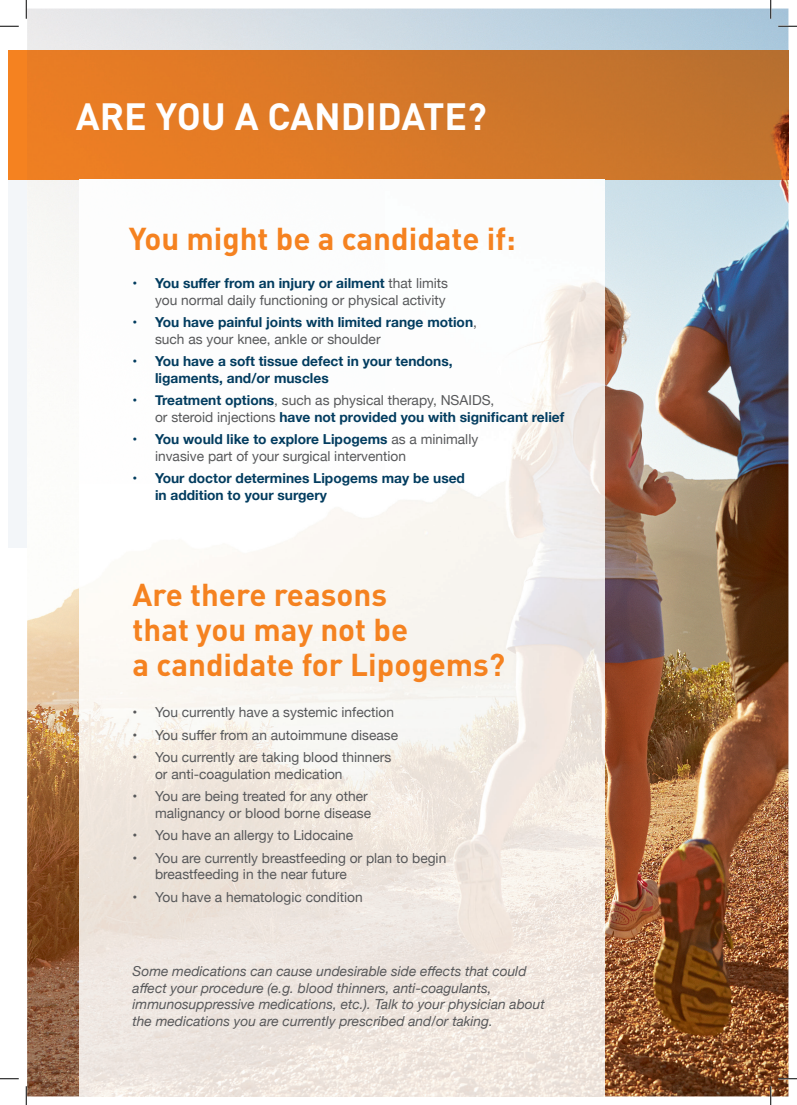
<style>
.page{position:relative;width:797px;height:1105px;background:#fff}
.page>*{position:absolute;margin:0;border:0;box-sizing:border-box;transform-origin:0 0}
.t1{font:700 37.5px "DIN";color:#fff}
.t2{font:700 31.25px/35px "DIN";color:#f58220}
.t3{font:13.75px/16.5px "Helvetica Neue";color:#57585a}
.t4{font:700 13.75px/16.5px "Helvetica Neue";color:#023c5f}
.t5{font:italic 13.75px/16.5px "Helvetica Neue";color:#57585a}
.s1{font-weight:700;color:#023c5f}
.s2{font-weight:400;color:#57585a}
</style>
<div class="page">
<div style="left:9px;top:179px;width:18px;height:369px;background:#f3f6f9"></div>
<img style="left:27px;top:9px;width:761px;height:1087px">
<div style="left:9px;top:50px;width:18px;height:129px;background:#f58220"></div>
<img style="left:27px;top:50px;width:761px;height:129px">
<img style="left:79px;top:179px;width:525px;height:917px">
<svg style="left:0;top:25px;width:19px;height:2px"></svg>
<svg style="left:778px;top:25px;width:19px;height:2px"></svg>
<svg style="left:0;top:1078px;width:19px;height:1px"></svg>
<svg style="left:778px;top:1078px;width:19px;height:1px"></svg>
<svg style="left:25px;top:0;width:2px;height:19px"></svg>
<svg style="left:25px;top:1086px;width:2px;height:19px"></svg>
<svg style="left:770px;top:0;width:1px;height:19px"></svg>
<svg style="left:770px;top:1086px;width:1px;height:19px"></svg>
<h1 class="t1" style="left:76px;top:92px;width:412px">ARE YOU A CANDIDATE?</h1>
<h2 class="t2" style="left:129px;top:220px;width:388px">You might be a candidate if:</h2>
<p class="t3" style="left:133px;top:276px;width:317px;text-align:right"><span class="s1">• You suffer from an injury or ailment</span> that limits you normal daily functioning or physical activity</p>
<p class="t4" style="left:155px;top:314px;width:323px;text-indent:-22px">• You have painful joints with limited range motion<span class="s2">, such as your knee, ankle or shoulder</span></p>
<p class="t4" style="left:155px;top:353px;width:299px;text-indent:-22px">• You have a soft tissue defect in your tendons, ligaments, and/or muscles</p>
<p class="t4" style="left:155px;top:392px;width:411px;text-indent:-22px">• Treatment options<span class="s2">, such as physical therapy, NSAIDS,<br>or steroid injections</span> have not provided you with significant relief</p>
<p class="t3" style="left:155px;top:432px;width:325px;text-indent:-22px"><span class="s1">• You would like to explore Lipogems</span> as a minimally invasive part of your surgical intervention</p>
<p class="t4" style="left:155px;top:470px;width:311px;text-indent:-22px">• Your doctor determines Lipogems may be used in addition to your surgery</p>
<h2 class="t2" style="left:133px;top:575px;width:374px">Are there reasons<br>that you may not be<br>a candidate for Lipogems?</h2>
<p class="t3" style="left:133px;top:705px;width:263px">• You currently have a systemic infection</p>
<p class="t3" style="left:133px;top:727px;width:267px">• You suffer from an autoimmune disease</p>
<p class="t3" style="left:155px;top:750px;width:238px;text-indent:-22px">• You currently are taking blood thinners or anti-coagulation medication</p>
<p class="t3" style="left:133px;top:789px;width:240px;text-align:right">• You are being treated for any other malignancy or blood borne disease</p>
<p class="t3" style="left:133px;top:828px;width:222px">• You have an allergy to Lidocaine</p>
<p class="t3" style="left:155px;top:850px;width:293px;text-indent:-22px">• You are currently breastfeeding or plan to begin breastfeeding in the near future</p>
<p class="t3" style="left:133px;top:889px;width:232px">• You have a hematologic condition</p>
<p class="t5" style="left:133px;top:964px;width:414px">Some medications can cause undesirable side effects that could affect your procedure (e.g. blood thinners, anti-coagulants, immunosuppressive medications, etc.). Talk to your physician about the medications you are currently prescribed and/or taking.</p>
</div>
